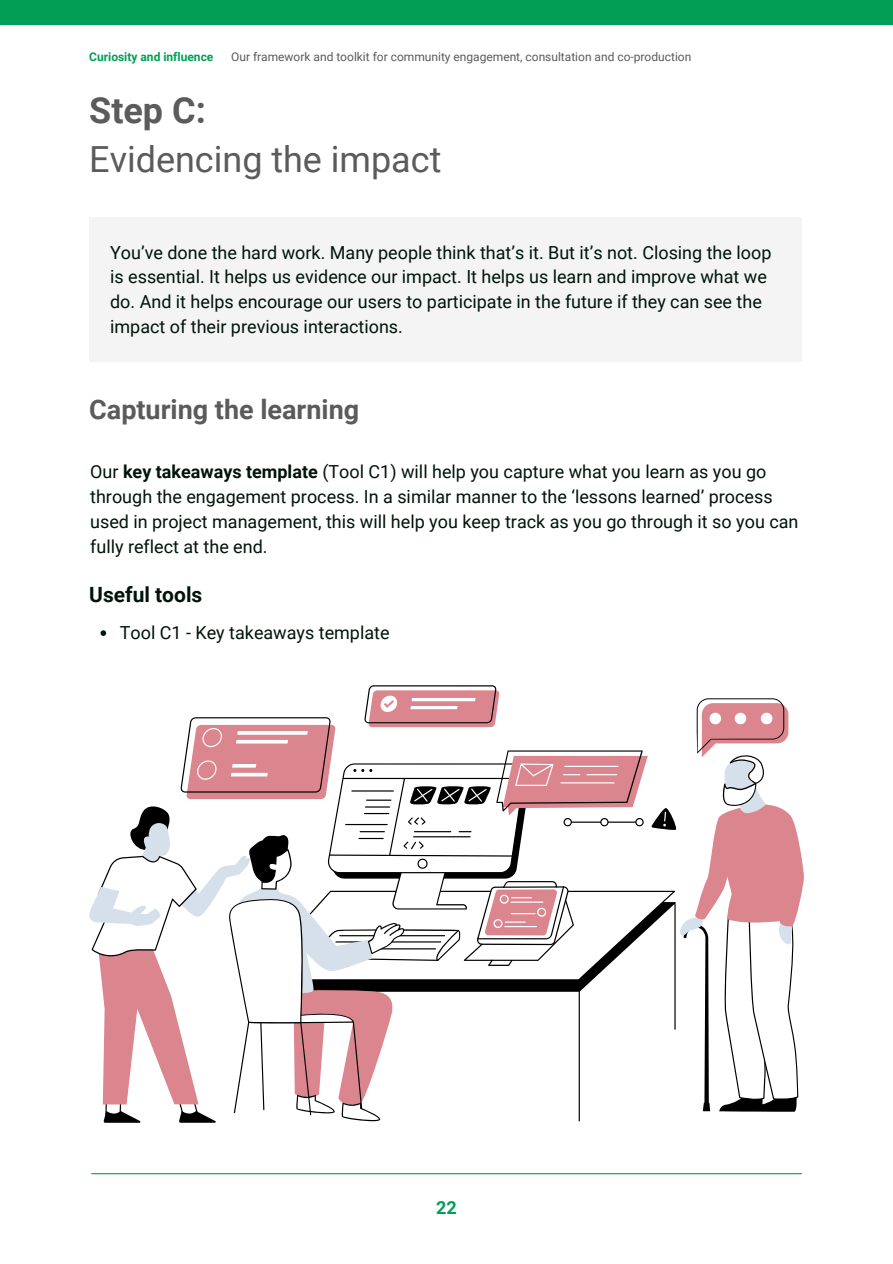
<style>
.page{position:relative;width:893px;height:1264px;background:#fff}
.page>*{position:absolute;margin:0;border:0;box-sizing:border-box;transform-origin:0 0}
.t1{font:36px "Roboto";color:#5b5b5b}
.t2{font:700 36px "Roboto";color:#5b5b5b}
.t3{font:700 27px "Roboto";color:#5b5b5b}
.t4{font:700 21px "Roboto";color:#00140a}
.t5{font:18px/24.8px "Roboto";color:#00140a}
.t6{font:700 18px "Roboto";color:#019f55}
.t7{font:12px "Roboto";color:#5b5b5b}
.t8{font:700 12px "Roboto";color:#019f55}
.s1{font-weight:700}
</style>
<div class="page">
<div style="left:0;top:0;width:892px;height:25px;background:#019f55"></div>
<hr style="left:92px;top:1173px;width:709px;height:1px;background:#019f55">
<div style="left:89px;top:217px;width:712px;height:144px;background:#f4f4f4"></div>
<svg style="left:89px;top:685px;width:714px;height:437px"></svg>
<svg style="left:100px;top:630px;width:6px;height:6px"></svg>
<p class="t8" style="left:89px;top:50px;width:126px">Curiosity and influence</p>
<p class="t7" style="left:231px;top:50px;width:461px">Our framework and toolkit for community engagement, consultation and co-production</p>
<p class="t2" style="left:89px;top:89px;width:118px">Step C:</p>
<p class="t1" style="left:89px;top:139px;width:353px">Evidencing the impact</p>
<p class="t5" style="left:110px;top:240px;width:662px">You’ve done the hard work. Many people think that’s it. But it’s not. Closing the loop is essential. It helps us evidence our impact. It helps us learn and improve what we do. And it helps encourage our users to participate in the future if they can see the impact of their previous interactions.</p>
<p class="t3" style="left:89px;top:394px;width:271px">Capturing the learning</p>
<p class="t5" style="left:90px;top:460px;width:709px">Our <span class="s1">key takeaways template</span> (Tool C1) will help you capture what you learn as you go through the engagement process. In a similar manner to the ‘lessons learned’ process used in project management, this will help you keep track as you go through it so you can fully reflect at the end.</p>
<p class="t4" style="left:89px;top:582px;width:115px">Useful tools</p>
<p class="t5" style="left:120px;top:620px;width:271px">Tool C1 - Key takeaways template</p>
<p class="t6" style="left:436px;top:1197px;width:22px">22</p>
</div>
